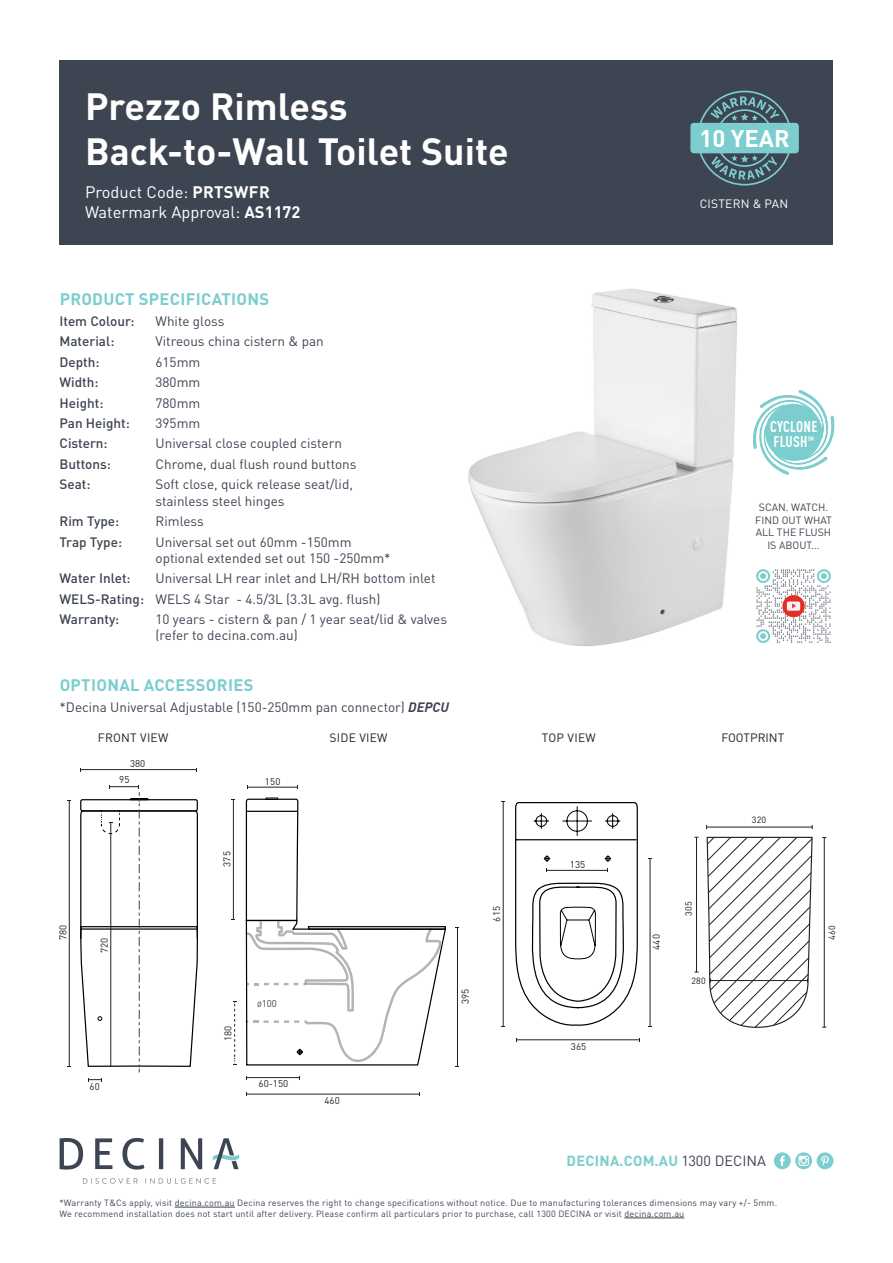
<style>
.page{position:relative;width:893px;height:1263px;background:#fff}
.page>*{position:absolute;margin:0;border:0;box-sizing:border-box;transform-origin:0 0}
.t1{font:700 37.5px/45px "DIN Pro";color:#fff}
.t2{font:700 23.85px "DIN Pro";color:#fff}
.Body_10pt{font:16.5px "DIN Pro";color:#fff}
.t3{font:700 16.5px "DIN Pro";letter-spacing:.02em;color:#7bcdce}
.Intro{font:700 condensed 15.3px "DIN Pro";letter-spacing:.02em;color:#fff}
.t4{font:700 14.55px "DIN Pro";letter-spacing:.02em;color:#7bcdce}
.Body_10pt-2{font:13.5px/16.2px "DIN Pro";color:#3d4452}
.t5{font:500 13.5px "DIN Pro";color:#3d4452}
.t6{font:12px "DIN Pro";letter-spacing:.02em;color:#231f20}
.Bullets{font:12px "DIN Pro";letter-spacing:.02em;color:#fff}
.t7{font:12px "DIN Pro";color:#231f20}
.t8{font:10.5px/12.6px "DIN Pro";color:#3f4452;text-align:center}
.t9{font:9.75px "DIN Pro";color:#241f21}
.t10{font:9.75px "DIN Pro";color:#3d4554}
.t11{font:9.6px "DIN Pro";color:#231f20}
.t12{font:9px "DIN Pro";letter-spacing:.02em;color:#3d4452}
.t13{font:9px "DIN Pro";letter-spacing:.02em;color:#231f20}
.Intro-2{font:700 condensed 6.3px "DIN Pro";color:#fff}
.s1{font-weight:700}
.s2{font-weight:500}
.s3{font-weight:700;font-style:italic}
.s4{font-size:7.35px}
.s5{font-weight:400;color:#3d4452}
</style>
<div class="page">
<img style="left:468px;top:289px;width:269px;height:358px">
<div style="left:60px;top:60px;width:773px;height:184px;background:#3d4452"></div>
<div style="left:774px;top:1152px;width:17px;height:17px;background:#7bcdce;border-radius:50%"></div>
<svg style="left:780px;top:1156px;width:5px;height:10px"></svg>
<svg style="left:795px;top:1152px;width:17px;height:17px"></svg>
<svg style="left:798px;top:1156px;width:11px;height:10px"></svg>
<div style="left:817px;top:1152px;width:16px;height:17px;background:#7bcdce;border-radius:50%"></div>
<svg style="left:821px;top:1156px;width:8px;height:10px"></svg>
<svg style="left:83px;top:1178px;width:55px;height:6px"></svg>
<svg style="left:145px;top:1178px;width:71px;height:6px"></svg>
<svg style="left:60px;top:1138px;width:23px;height:31px"></svg>
<svg style="left:95px;top:1138px;width:17px;height:31px"></svg>
<svg style="left:122px;top:1138px;width:22px;height:31px"></svg>
<svg style="left:159px;top:1138px;width:4px;height:31px"></svg>
<svg style="left:181px;top:1138px;width:21px;height:31px"></svg>
<svg style="left:213px;top:1138px;width:26px;height:31px"></svg>
<hr style="left:175px;top:1207px;width:60px;height:1px;background:#3d4452">
<hr style="left:624px;top:1217px;width:60px;height:1px;background:#3d4452">
<svg style="left:690px;top:91px;width:109px;height:95px"></svg>
<img style="left:756px;top:569px;width:75px;height:74px">
<svg style="left:753px;top:390px;width:81px;height:84px"></svg>
<div style="left:765px;top:404px;width:57px;height:57px;background:#7bcdce;border-radius:50%"></div>
<hr style="left:824px;top:837px;width:1px;height:190px;background:#231f20">
<hr style="left:707px;top:827px;width:105px;height:1px;background:#231f20">
<svg style="left:706px;top:836px;width:107px;height:192px"></svg>
<hr style="left:696px;top:837px;width:1px;height:135px;background:#231f20">
<hr style="left:247px;top:787px;width:51px;height:1px;background:#241f21">
<hr style="left:246px;top:1077px;width:53px;height:1px;background:#241f21">
<hr style="left:246px;top:1094px;width:173px;height:1px;background:#241f21">
<hr style="left:457px;top:927px;width:1px;height:139px;background:#241f21">
<hr style="left:81px;top:769px;width:116px;height:1px;background:#241f21">
<hr style="left:517px;top:1039px;width:122px;height:1px;background:#241f21">
<hr style="left:69px;top:800px;width:1px;height:267px;background:#241f21">
<hr style="left:233px;top:799px;width:1px;height:120px;background:#241f21">
<hr style="left:503px;top:802px;width:1px;height:224px;background:#241f21">
<hr style="left:650px;top:859px;width:1px;height:167px;background:#241f21">
<svg style="left:233px;top:1001px;width:4px;height:64px"></svg>
<svg style="left:515px;top:802px;width:123px;height:224px"></svg>
<svg style="left:246px;top:798px;width:200px;height:267px"></svg>
<div style="left:308px;top:926px;width:138px;height:4px;border:1px solid #000"></div>
<svg style="left:80px;top:785px;width:118px;height:287px"></svg>
<svg style="left:88px;top:1078px;width:14px;height:3px"></svg>
<p class="t1" style="left:85px;top:80px;width:425px">Prezzo Rimless<br>Back-to-Wall Toilet Suite</p>
<p class="Body_10pt" style="left:85px;top:179px;width:186px">Product Code: <span class="s1">PRTSWFR</span></p>
<p class="Body_10pt" style="left:85px;top:199px;width:217px">Watermark Approval: <span class="s1">AS1172</span></p>
<p class="t2" style="left:336px;top:119px;width:79px">5 YEAR</p>
<p class="t2" style="left:699px;top:119px;width:92px">10 YEAR</p>
<p class="Bullets" style="left:700px;top:194px;width:90px">CISTERN &amp; PAN</p>
<p class="t3" style="left:60px;top:286px;width:211px">PRODUCT SPECIFICATIONS</p>
<p class="t5" style="left:60px;top:310px;width:77px">Item Colour:</p>
<p class="Body_10pt-2" style="left:156px;top:311px;width:71px">White gloss</p>
<p class="t5" style="left:60px;top:330px;width:56px">Material:</p>
<p class="Body_10pt-2" style="left:156px;top:332px;width:170px">Vitreous china cistern &amp; pan</p>
<p class="t5" style="left:60px;top:351px;width:42px">Depth:</p>
<p class="Body_10pt-2" style="left:156px;top:352px;width:46px">615mm</p>
<p class="t5" style="left:60px;top:371px;width:41px">Width:</p>
<p class="Body_10pt-2" style="left:156px;top:373px;width:46px">380mm</p>
<p class="t5" style="left:60px;top:392px;width:45px">Height:</p>
<p class="Body_10pt-2" style="left:156px;top:393px;width:46px">780mm</p>
<p class="t5" style="left:60px;top:412px;width:72px">Pan Height:</p>
<p class="Body_10pt-2" style="left:156px;top:414px;width:46px">395mm</p>
<p class="t5" style="left:60px;top:433px;width:50px">Cistern:</p>
<p class="Body_10pt-2" style="left:156px;top:434px;width:188px">Universal close coupled cistern</p>
<p class="t5" style="left:60px;top:453px;width:53px">Buttons:</p>
<p class="Body_10pt-2" style="left:156px;top:455px;width:202px">Chrome, dual flush round buttons</p>
<p class="t5" style="left:60px;top:474px;width:33px">Seat:</p>
<p class="Body_10pt-2" style="left:156px;top:475px;width:199px">Soft close, quick release seat/lid, stainless steel hinges</p>
<p class="t5" style="left:60px;top:510px;width:61px">Rim Type:</p>
<p class="Body_10pt-2" style="left:156px;top:512px;width:50px">Rimless</p>
<p class="t5" style="left:60px;top:531px;width:64px">Trap Type:</p>
<p class="Body_10pt-2" style="left:156px;top:532px;width:237px">Universal set out 60mm -150mm optional extended set out 150 -250mm*</p>
<p class="t5" style="left:60px;top:567px;width:73px">Water Inlet:</p>
<p class="Body_10pt-2" style="left:156px;top:569px;width:282px">Universal LH rear inlet and LH/RH bottom inlet</p>
<p class="Body_10pt-2" style="left:60px;top:589px;width:323px"><span class="s2">WELS-Rating:</span> WELS 4 Star - 4.5/3L (3.3L avg. flush)</p>
<p class="t5" style="left:60px;top:608px;width:61px">Warranty:</p>
<p class="Body_10pt-2" style="left:156px;top:610px;width:293px">10 years - cistern &amp; pan / 1 year seat/lid &amp; valves (refer to decina.com.au)</p>
<p class="t3" style="left:60px;top:672px;width:195px">OPTIONAL ACCESSORIES</p>
<p class="Body_10pt-2" style="left:60px;top:697px;width:391px">*Decina Universal Adjustable (150-250mm pan connector) <span class="s3">DEPCU</span></p>
<p class="t6" style="left:98px;top:728px;width:72px">FRONT VIEW</p>
<p class="t6" style="left:329px;top:728px;width:60px">SIDE VIEW</p>
<p class="t6" style="left:542px;top:728px;width:55px">TOP VIEW</p>
<p class="t9" style="left:130px;top:756px;width:17px">380</p>
<p class="t9" style="left:119px;top:772px;width:12px">95</p>
<p class="t9" style="left:55px;top:940px;width:17px;rotate:-90deg">780</p>
<p class="t9" style="left:97px;top:953px;width:17px;rotate:-90deg">720</p>
<p class="t11" style="left:90px;top:1079px;width:12px">60</p>
<p class="t9" style="left:219px;top:867px;width:17px;rotate:-90deg">375</p>
<p class="t11" style="left:265px;top:774px;width:17px">150</p>
<p class="t9" style="left:220px;top:1041px;width:17px;rotate:-90deg">180</p>
<p class="t10" style="left:257px;top:996px;width:22px"><span class="s4">Ø</span>100</p>
<p class="t9" style="left:259px;top:1076px;width:31px">60-150</p>
<p class="t9" style="left:324px;top:1093px;width:17px">460</p>
<p class="t9" style="left:489px;top:921px;width:17px;rotate:-90deg">615</p>
<p class="t9" style="left:458px;top:1004px;width:17px;rotate:-90deg">395</p>
<p class="t9" style="left:570px;top:857px;width:17px">135</p>
<p class="t9" style="left:571px;top:1038px;width:17px">365</p>
<p class="Intro" style="left:770px;top:415px;width:49px">CYCLONE</p>
<p class="Intro" style="left:773px;top:430px;width:36px">FLUSH</p>
<p class="Intro-2" style="left:808px;top:434px;width:8px">TM</p>
<p class="t8" style="left:755px;top:500px;width:78px">SCAN. WATCH.<br>FIND OUT WHAT<br>ALL THE FLUSH<br>IS ABOUT...</p>
<p class="t7" style="left:722px;top:728px;width:64px">FOOTPRINT</p>
<p class="t13" style="left:752px;top:813px;width:16px">320</p>
<p class="t9" style="left:648px;top:949px;width:17px;rotate:-90deg">440</p>
<p class="t13" style="left:681px;top:916px;width:16px;rotate:-90deg">305</p>
<p class="t13" style="left:691px;top:973px;width:16px">280</p>
<p class="t13" style="left:825px;top:939px;width:16px;rotate:-90deg">460</p>
<p class="t4" style="left:566px;top:1149px;width:201px">DECINA.COM.AU <span class="s5">1300 DECINA</span></p>
<p class="t12" style="left:60px;top:1195px;width:719px">*Warranty T&amp;Cs apply, visit decina.com.au Decina reserves the right to change specifications without notice. Due to manufacturing tolerances dimensions may vary +/- 5mm.</p>
<p class="t12" style="left:60px;top:1206px;width:626px">We recommend installation does not start until after delivery. Please confirm all particulars prior to purchase, call 1300 DECINA or visit decina.com.au</p>
</div>
